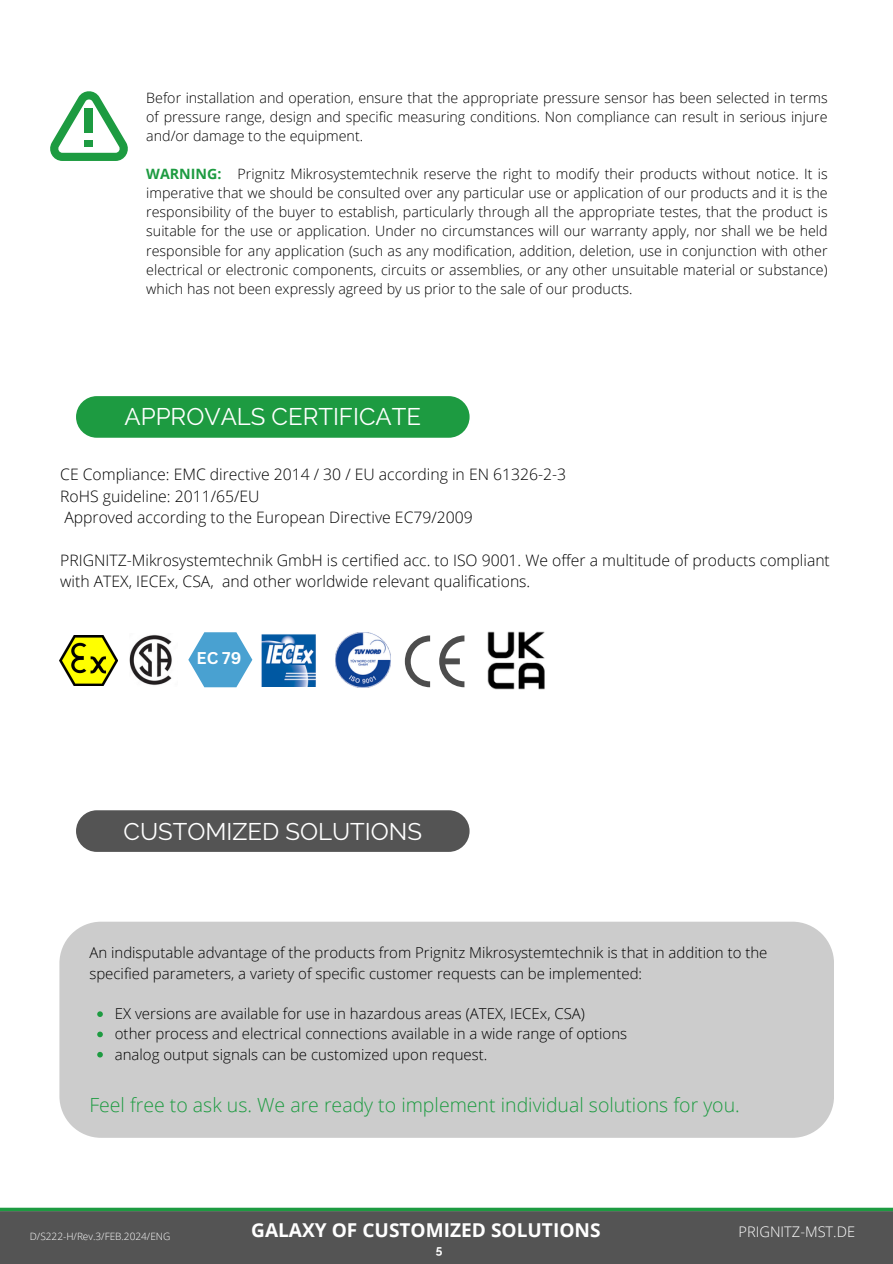
<style>
.page{position:relative;width:893px;height:1264px;background:#fff}
.page>*{position:absolute;margin:0;border:0;box-sizing:border-box;transform-origin:0 0}
.t1{font:24px "Raleway";color:#fff}
.t2{font:300 19.5px "Open Sans";color:#1d9b41}
.t3{font:700 19.05px "Open Sans";color:#fff}
.t4{font:700 16.65px "Canva Sans";color:#fff}
.t5{font:300 15.75px/21.3px "Open Sans";color:#000}
.t6{font:300 15px/20.2px "Open Sans";color:#000}
.t7{font:300 14.55px "Open Sans";color:#fff}
.t8{font:300 14.25px/19.2px "Open Sans";color:#000;text-align:justify}
.t9{font:700 12px "Raleway";color:#fff}
.t10{font:300 10.05px "Open Sans";color:#fff}
.s1{font-weight:700;color:#1d9b41}
</style>
<div class="page">
<div style="left:0;top:1210px;width:892px;height:53px;background:#545454"></div>
<hr style="left:0;top:1207px;width:892px;height:3px;background:#1d9b41">
<svg style="left:50px;top:91px;width:78px;height:70px"></svg>
<div style="left:85px;top:108px;width:8px;height:24px;background:#1d9b41"></div>
<div style="left:85px;top:140px;width:8px;height:7px;background:#1d9b41"></div>
<div style="left:76px;top:396px;width:393px;height:42px;background:#1d9b41;border-radius:21px"></div>
<div style="left:76px;top:810px;width:393px;height:41px;background:#545454;border-radius:21px"></div>
<div style="left:59px;top:921px;width:774px;height:216px;background:#ccc"></div>
<svg style="left:97px;top:1011px;width:6px;height:5px"></svg>
<svg style="left:97px;top:1031px;width:6px;height:6px"></svg>
<svg style="left:97px;top:1051px;width:6px;height:6px"></svg>
<img style="left:59px;top:635px;width:59px;height:50px">
<svg style="left:188px;top:632px;width:64px;height:55px"></svg>
<img style="left:261px;top:634px;width:55px;height:52px">
<img style="left:129px;top:634px;width:43px;height:52px">
<img style="left:335px;top:633px;width:55px;height:55px">
<svg style="left:405px;top:635px;width:25px;height:52px"></svg>
<svg style="left:439px;top:635px;width:25px;height:52px"></svg>
<img style="left:488px;top:631px;width:57px;height:58px">
<h1 class="t8" style="left:146px;top:87px;width:682px">Befor installation and operation, ensure that the appropriate pressure sensor has been selected in terms of pressure range, design and specific measuring conditions. Non compliance can result in serious injure and/or damage to the equipment.</h1>
<h5 class="t8" style="left:146px;top:164px;width:682px"><span class="s1">WARNING:</span> Prignitz Mikrosystemtechnik reserve the right to modify their products without notice. It is imperative that we should be consulted over any particular use or application of our products and it is the responsibility of the buyer to establish, particularly through all the appropriate testes, that the product is suitable for the use or application. Under no circumstances will our warranty apply, nor shall we be held responsible for any application (such as any modification, addition, deletion, use in conjunction with other electrical or electronic components, circuits or assemblies, or any other unsuitable material or substance) which has not been expressly agreed by us prior to the sale of our products.</h5>
<h5 class="t1" style="left:124px;top:403px;width:298px">APPROVALS CERTIFICATE</h5>
<p class="t5" style="left:60px;top:463px;width:507px">CE Compliance: EMC directive 2014 / 30 / EU according in EN 61326-2-3<br>RoHS guideline: 2011/65/EU<br>Approved according to the European Directive EC79/2009</p>
<h1 class="t5" style="left:60px;top:549px;width:771px">PRIGNITZ-Mikrosystemtechnik GmbH is certified acc. to ISO 9001. We offer a multitude of products compliant with ATEX, IECEx, CSA, and other worldwide relevant qualifications.</h1>
<h2 class="t4" style="left:196px;top:646px;width:46px">EC 79</h2>
<p class="t1" style="left:124px;top:817px;width:300px">CUSTOMIZED SOLUTIONS</p>
<p class="t6" style="left:89px;top:942px;width:679px">An indisputable advantage of the products from Prignitz Mikrosystemtechnik is that in addition to the specified parameters, a variety of specific customer requests can be implemented:</p>
<h4 class="t6" style="left:115px;top:1003px;width:471px">EX versions are available for use in hazardous areas (ATEX, IECEx, CSA)</h4>
<p class="t6" style="left:115px;top:1023px;width:514px">other process and electrical connections available in a wide range of options</p>
<p class="t6" style="left:115px;top:1043px;width:374px">analog output signals can be customized upon request.</p>
<p class="t2" style="left:89px;top:1090px;width:652px">Feel free to ask us. We are ready to implement individual solutions for you.</p>
<p class="t10" style="left:30px;top:1228px;width:142px">D/S222-H/Rev.3/FEB.2024/ENG</p>
<p class="t3" style="left:251px;top:1216px;width:351px">GALAXY OF CUSTOMIZED SOLUTIONS</p>
<p class="t7" style="left:738px;top:1221px;width:118px">PRIGNITZ-MST.DE</p>
<h5 class="t9" style="left:436px;top:1242px;width:8px">5</h5>
</div>
